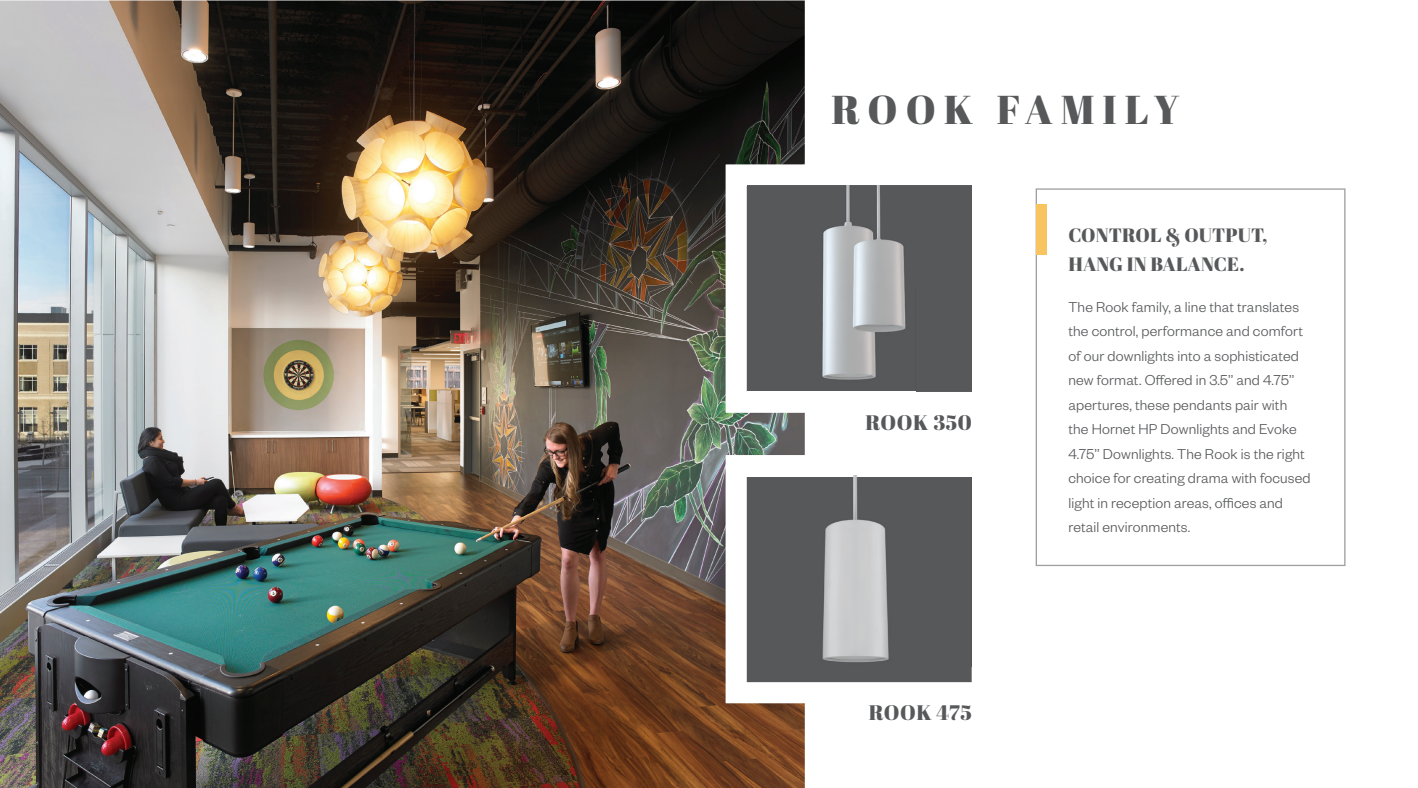
<style>
.page{position:relative;width:1418px;height:788px;background:#fff}
.page>*{position:absolute;margin:0;border:0;box-sizing:border-box;transform-origin:0 0}
.t1{font:40.25px "Abril Fatface";letter-spacing:.2em;color:#57585a}
.t2{font:21px "Abril Fatface";letter-spacing:.025em;color:#57585a}
.t3{font:19.25px/29.8px "Abril Fatface";letter-spacing:.005em;color:#57585a}
.t4{font:300 15.75px/24.5px "Founders Grotesk";letter-spacing:.01em;color:#57585a}
</style>
<div class="page">
<svg style="left:1035px;top:188px;width:310px;height:378px"></svg>
<div style="left:1035px;top:204px;width:11px;height:50px;background:#f8c460"></div>
<img style="left:0;top:0;width:805px;height:788px">
<svg style="left:726px;top:165px;width:246px;height:247px"></svg>
<svg style="left:726px;top:455px;width:246px;height:248px"></svg>
<img style="left:747px;top:237px;width:168px;height:154px">
<img style="left:747px;top:185px;width:224px;height:52px">
<div style="left:915px;top:237px;width:56px;height:154px;background:#57585a"></div>
<img style="left:747px;top:391px;width:168px;height:1px">
<img style="left:747px;top:475px;width:224px;height:191px">
<h1 class="t1" style="left:831px;top:82px;width:349px">ROOK FAMILY</h1>
<h2 class="t2" style="left:865px;top:407px;width:108px">ROOK 350</h2>
<h2 class="t2" style="left:868px;top:697px;width:104px">ROOK 475</h2>
<p class="t3" style="left:1068px;top:219px;width:201px">CONTROL &amp; OUTPUT,<br>HANG IN BALANCE.</p>
<p class="t4" style="left:1068px;top:293px;width:244px">The Rook family, a line that translates the control, performance and comfort of our downlights into a sophisticated new format. Offered in 3.5’’ and 4.75’’ apertures, these pendants pair with the Hornet HP Downlights and Evoke 4.75’’ Downlights. The Rook is the right choice for creating drama with focused light in reception areas, offices and retail environments.</p>
</div>
